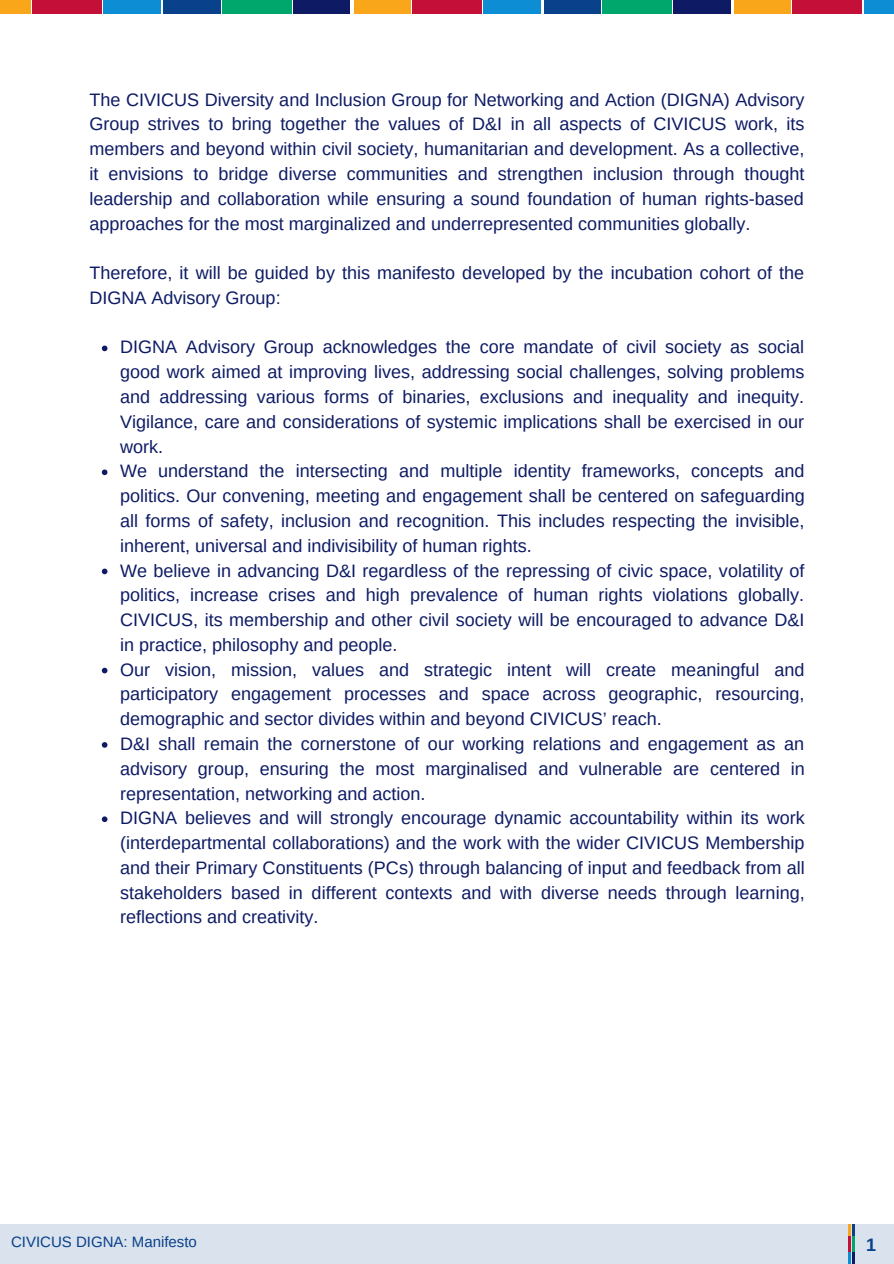
<style>
.page{position:relative;width:894px;height:1264px;background:#fff}
.page>*{position:absolute;margin:0;border:0;box-sizing:border-box;transform-origin:0 0}
.t1{font:18px/24.8px "Arimo";color:#0e1b64}
.t2{font:700 18px "Arimo";color:#09418b}
.t3{font:15px "Arimo";color:#09418b}
</style>
<div class="page">
<div style="left:0;top:0;width:30px;height:13px;background:#faa61a"></div>
<div style="left:32px;top:0;width:70px;height:13px;background:#c41039"></div>
<div style="left:103px;top:0;width:57px;height:13px;background:#0d8dd3"></div>
<div style="left:164px;top:0;width:56px;height:13px;background:#09418b"></div>
<div style="left:222px;top:0;width:69px;height:13px;background:#00a76d"></div>
<div style="left:293px;top:0;width:57px;height:13px;background:#0e1b64"></div>
<div style="left:354px;top:0;width:56px;height:13px;background:#faa61a"></div>
<div style="left:412px;top:0;width:69px;height:13px;background:#c41039"></div>
<div style="left:483px;top:0;width:57px;height:13px;background:#0d8dd3"></div>
<div style="left:544px;top:0;width:56px;height:13px;background:#09418b"></div>
<div style="left:602px;top:0;width:69px;height:13px;background:#00a76d"></div>
<div style="left:673px;top:0;width:57px;height:13px;background:#0e1b64"></div>
<div style="left:734px;top:0;width:56px;height:13px;background:#faa61a"></div>
<div style="left:792px;top:0;width:69px;height:13px;background:#c41039"></div>
<div style="left:863px;top:0;width:30px;height:13px;background:#0d8dd3"></div>
<div style="left:0;top:1224px;width:893px;height:39px;background:#d9e2ed"></div>
<svg style="left:848px;top:1224px;width:6px;height:39px"></svg>
<svg style="left:102px;top:345px;width:5px;height:6px"></svg>
<svg style="left:102px;top:469px;width:5px;height:6px"></svg>
<svg style="left:102px;top:568px;width:5px;height:6px"></svg>
<svg style="left:102px;top:667px;width:5px;height:6px"></svg>
<svg style="left:102px;top:742px;width:5px;height:5px"></svg>
<svg style="left:102px;top:816px;width:5px;height:6px"></svg>
<p class="t1" style="left:89px;top:87px;width:716px;text-align:justify">The CIVICUS Diversity and Inclusion Group for Networking and Action (DIGNA) Advisory Group strives to bring together the values of D&amp;I in all aspects of CIVICUS work, its members and beyond within civil society, humanitarian and development. As a collective, it envisions to bridge diverse communities and strengthen inclusion through thought leadership and collaboration while ensuring a sound foundation of human rights-based approaches for the most marginalized and underrepresented communities globally.</p>
<p class="t1" style="left:89px;top:260px;width:716px">Therefore, it will be guided by this manifesto developed by the incubation cohort of the<br>DIGNA Advisory Group:</p>
<p class="t1" style="left:120px;top:335px;width:686px">DIGNA Advisory Group acknowledges the core mandate of civil society as social good work aimed at improving lives, addressing social challenges, solving problems and addressing various forms of binaries, exclusions and inequality and inequity.<br>Vigilance, care and considerations of systemic implications shall be exercised in our work.<br>We understand the intersecting and multiple identity frameworks, concepts and politics. Our convening, meeting and engagement shall be centered on safeguarding all forms of safety, inclusion and recognition. This includes respecting the invisible, inherent, universal and indivisibility of human rights.<br>We believe in advancing D&amp;I regardless of the repressing of civic space, volatility of politics, increase crises and high prevalence of human rights violations globally.<br>CIVICUS, its membership and other civil society will be encouraged to advance D&amp;I in practice, philosophy and people.<br>Our vision, mission, values and strategic intent will create meaningful and participatory engagement processes and space across geographic, resourcing, demographic and sector divides within and beyond CIVICUS’ reach.<br>D&amp;I shall remain the cornerstone of our working relations and engagement as an advisory group, ensuring the most marginalised and vulnerable are centered in representation, networking and action.<br>DIGNA believes and will strongly encourage dynamic accountability within its work (interdepartmental collaborations) and the work with the wider CIVICUS Membership and their Primary Constituents (PCs) through balancing of input and feedback from all stakeholders based in different contexts and with diverse needs through learning, reflections and creativity.</p>
<p class="t3" style="left:11px;top:1233px;width:187px">CIVICUS DIGNA: Manifesto</p>
<p class="t2" style="left:865px;top:1234px;width:12px">1</p>
</div>
